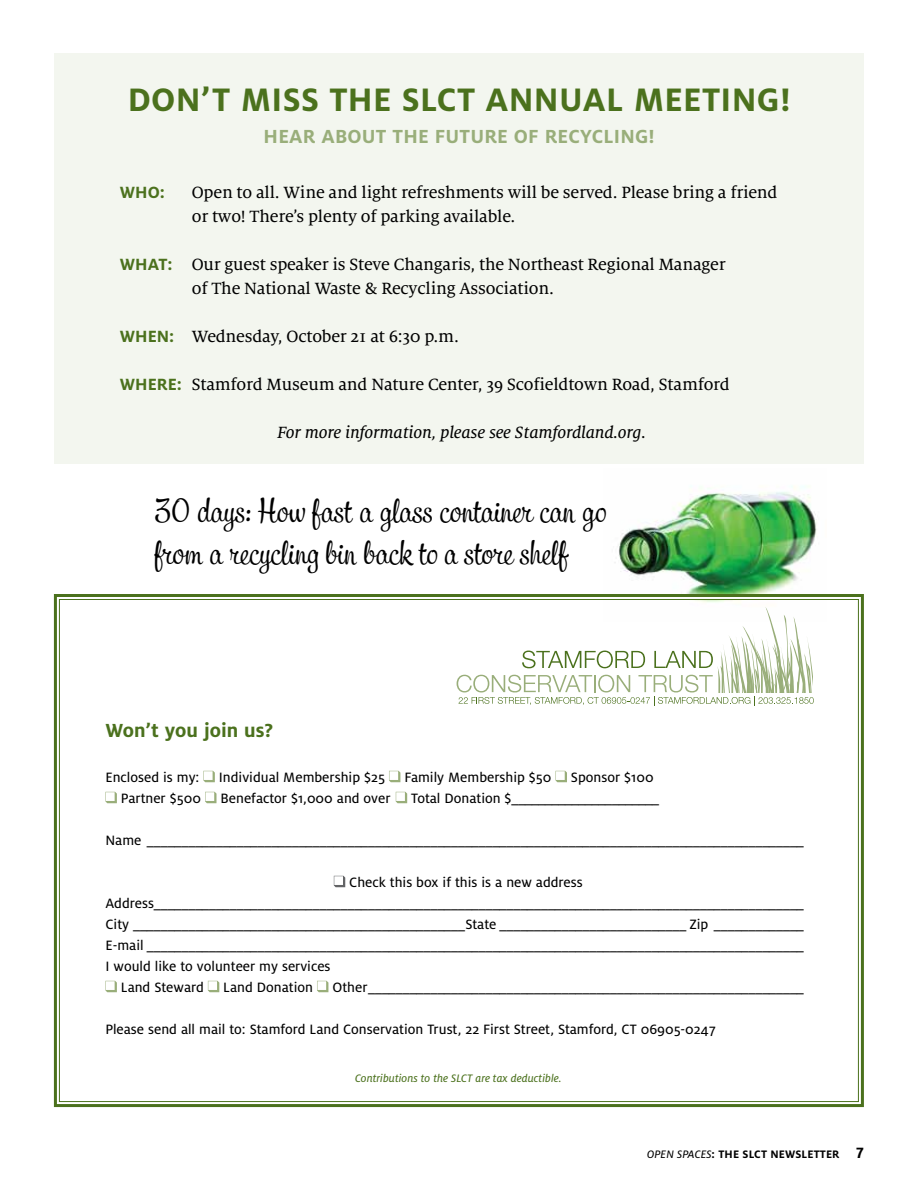
<style>
.page{position:relative;width:918px;height:1188px;background:#fff}
.page>*{position:absolute;margin:0;border:0;box-sizing:border-box;transform-origin:0 0}
.t1{font:36px/42px "Samui Script";color:#000}
.t2{font:700 36px "Milo OT";letter-spacing:.01em;color:#4b711d}
.t3{font:700 21px "Milo OT";letter-spacing:.01em;color:#99ae7a}
.t4{font:700 21px "Milo OT";color:#4b711d}
.t5{font:18px/24px "Milo Serif OT Text";letter-spacing:-.01em;color:#000}
.t6{font:18px "Milo Serif OT Text Ita";letter-spacing:-.01em;color:#000}
.t7{font:700 18px "Milo OT";color:#4b711d}
.t8{font:15px "Milo OT Text";color:#000}
.t9{font:12px "Milo OT Text Ita";color:#4b711d}
.t10{font:700 12px "Milo OT";letter-spacing:.01em;color:#000}
.s1{font-family:"Milo OT";font-weight:700;color:#4b711d}
.s2{font-family:"Milo OT Text Ita";font-weight:400}
.s3{font-size:16.5px}
</style>
<div class="page">
<img style="left:614px;top:486px;width:203px;height:106px">
<svg style="left:53px;top:592px;width:811px;height:516px"></svg>
<svg style="left:203px;top:771px;width:12px;height:11px"></svg>
<svg style="left:389px;top:771px;width:11px;height:11px"></svg>
<svg style="left:556px;top:771px;width:11px;height:11px"></svg>
<svg style="left:105px;top:792px;width:12px;height:11px"></svg>
<svg style="left:205px;top:792px;width:12px;height:11px"></svg>
<svg style="left:396px;top:792px;width:11px;height:11px"></svg>
<svg style="left:334px;top:876px;width:11px;height:11px"></svg>
<svg style="left:105px;top:981px;width:12px;height:11px"></svg>
<svg style="left:208px;top:981px;width:11px;height:11px"></svg>
<svg style="left:317px;top:981px;width:11px;height:11px"></svg>
<svg style="left:457px;top:607px;width:357px;height:98px"></svg>
<div style="left:54px;top:53px;width:810px;height:411px;background:#f3f6ef"></div>
<h1 class="t2" style="left:128px;top:80px;width:665px">DON’T MISS THE SLCT ANNUAL MEETING!</h1>
<h2 class="t3" style="left:264px;top:124px;width:393px">HEAR ABOUT THE FUTURE OF RECYCLING!</h2>
<p class="t7" style="left:120px;top:182px;width:46px">WHO:</p>
<p class="t5" style="left:192px;top:181px;width:587px">Open to all. Wine and light refreshments will be served. Please bring a friend or two! There’s plenty of parking available.</p>
<p class="t5" style="left:192px;top:253px;width:535px;text-indent:-72px"><span class="s1">WHAT:</span> Our guest speaker is Steve Changaris, the Northeast Regional Manager of The National Waste &amp; Recycling Association.</p>
<p class="t5" style="left:120px;top:325px;width:340px"><span class="s1">WHEN:</span> Wednesday, October 21 at 6:30 p.m.</p>
<p class="t5" style="left:120px;top:373px;width:611px"><span class="s1">WHERE:</span> Stamford Museum and Nature Center, 39 Scofieldtown Road, Stamford</p>
<p class="t6" style="left:277px;top:423px;width:371px">For more information, please see Stamfordland.org.</p>
<h1 class="t1" style="left:154px;top:490px;width:454px">30 days: How fast a glass container can go from a recycling bin back to a store shelf</h1>
<h2 class="t4" style="left:105px;top:719px;width:169px">Won’t you join us?</h2>
<p class="t8" style="left:105px;top:769px;width:95px">Enclosed is my:</p>
<p class="t8" style="left:219px;top:769px;width:168px">Individual Membership $25</p>
<p class="t8" style="left:404px;top:769px;width:149px">Family Membership $50</p>
<p class="t8" style="left:571px;top:769px;width:84px">Sponsor $100</p>
<p class="t8" style="left:121px;top:790px;width:82px">Partner $500</p>
<p class="t8" style="left:221px;top:790px;width:172px">Benefactor $1,000 and over</p>
<p class="t8" style="left:411px;top:790px;width:249px">Total Donation $______________________</p>
<p class="t8" style="left:105px;top:832px;width:700px">Name _______________________________________________________________________________________________</p>
<p class="t8" style="left:349px;top:874px;width:235px">Check this box if this is a new address</p>
<p class="t8" style="left:105px;top:895px;width:700px">Address______________________________________________________________________________________________</p>
<p class="t8" style="left:105px;top:916px;width:700px">City ________________________________________________State ___________________________ Zip _____________</p>
<p class="t8" style="left:105px;top:937px;width:700px">E-mail _______________________________________________________________________________________________</p>
<p class="t8" style="left:105px;top:958px;width:227px">I would like to volunteer my services</p>
<p class="t8" style="left:121px;top:979px;width:84px">Land Steward</p>
<p class="t8" style="left:223px;top:979px;width:91px">Land Donation</p>
<p class="t8" style="left:332px;top:979px;width:473px">Other_______________________________________________________________</p>
<p class="t8" style="left:105px;top:1021px;width:612px">Please send all mail to: Stamford Land Conservation Trust, 22 First Street, Stamford, CT 06905-0247</p>
<p class="t9" style="left:355px;top:1072px;width:208px">Contributions to the SLCT are tax deductible.</p>
<p class="t10" style="left:647px;top:1147px;width:218px"><span class="s2">OPEN SPACES</span>: THE SLCT NEWSLETTER <span class="s3">7</span></p>
</div>
